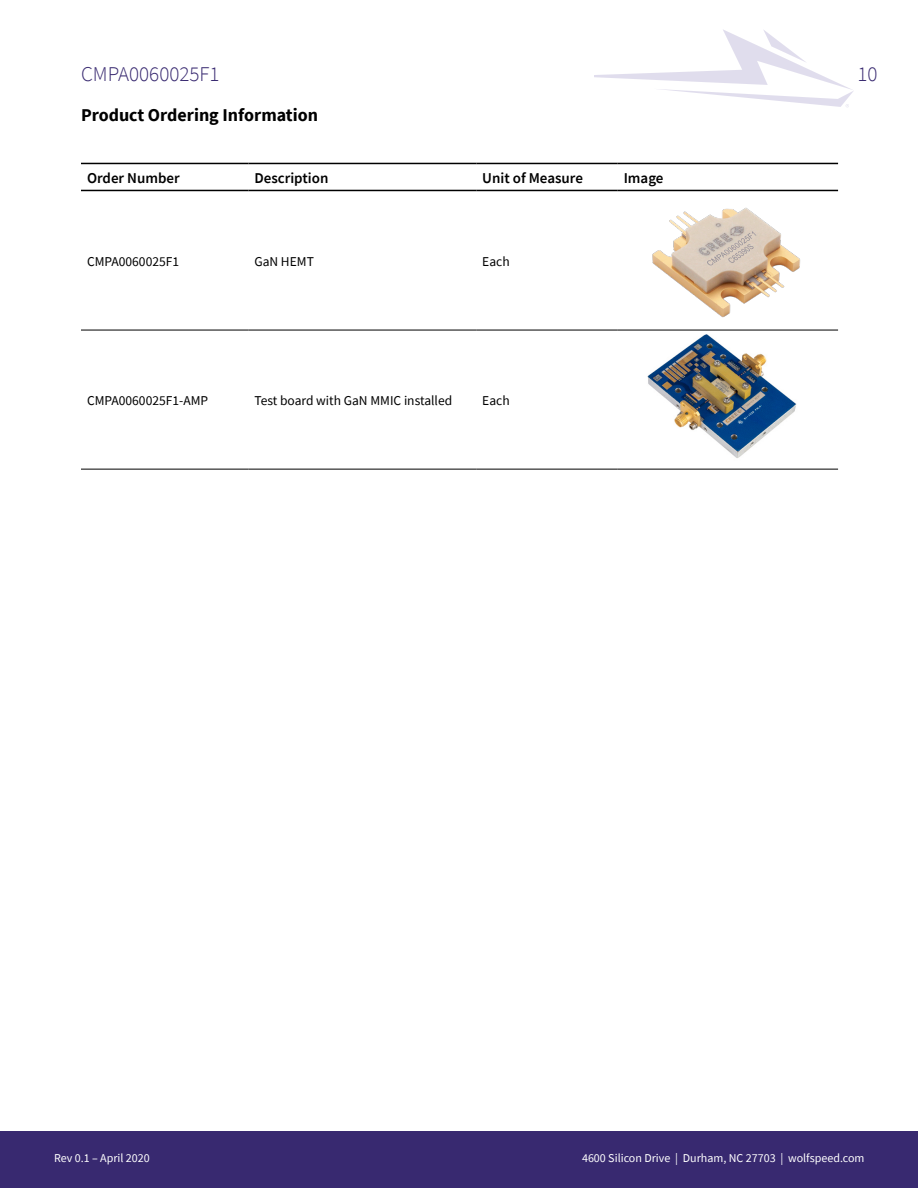
<style>
.page{position:relative;width:918px;height:1188px;background:#fff}
.page>*{position:absolute;margin:0;border:0;box-sizing:border-box;transform-origin:0 0}
.t1{font:300 21px "Source Sans Pro";color:#382970}
.Section{font:700 18px "Source Sans Pro";color:#000}
.t2{font:600 15px "Source Sans Pro";color:#000}
.t3{font:13.5px "Source Sans Pro";color:#000}
.t4{font:12px "Source Sans Pro";color:#fff}
</style>
<div class="page">
<svg style="left:594px;top:29px;width:259px;height:78px"></svg>
<div style="left:0;top:1131px;width:918px;height:57px;background:#382970"></div>
<hr style="left:81px;top:330px;width:167px;height:1px;background:#000">
<hr style="left:248px;top:330px;width:228px;height:1px;background:#000">
<hr style="left:476px;top:330px;width:142px;height:1px;background:#000">
<hr style="left:618px;top:330px;width:220px;height:1px;background:#000">
<hr style="left:81px;top:469px;width:167px;height:1px;background:#000">
<hr style="left:248px;top:469px;width:228px;height:1px;background:#000">
<hr style="left:476px;top:469px;width:142px;height:1px;background:#000">
<hr style="left:618px;top:469px;width:220px;height:1px;background:#000">
<hr style="left:81px;top:163px;width:167px;height:1px;background:#000">
<hr style="left:248px;top:163px;width:228px;height:1px;background:#000">
<hr style="left:476px;top:163px;width:142px;height:1px;background:#000">
<hr style="left:618px;top:163px;width:220px;height:1px;background:#000">
<hr style="left:81px;top:190px;width:167px;height:1px;background:#000">
<hr style="left:248px;top:190px;width:228px;height:1px;background:#000">
<hr style="left:476px;top:190px;width:142px;height:1px;background:#000">
<hr style="left:618px;top:190px;width:220px;height:1px;background:#000">
<img style="left:652px;top:207px;width:149px;height:111px">
<img style="left:647px;top:334px;width:150px;height:124px">
<h1 class="t1" style="left:81px;top:61px;width:140px">CMPA0060025F1</h1>
<h1 class="t1" style="left:857px;top:61px;width:22px">10</h1>
<p class="Section" style="left:81px;top:103px;width:239px">Product Ordering Information</p>
<p class="t2" style="left:87px;top:168px;width:94px">Order Number</p>
<p class="t2" style="left:254px;top:168px;width:76px">Description</p>
<p class="t2" style="left:482px;top:168px;width:102px">Unit of Measure</p>
<p class="t2" style="left:624px;top:168px;width:41px">Image</p>
<p class="t3" style="left:87px;top:252px;width:94px">CMPA0060025F1</p>
<p class="t3" style="left:254px;top:252px;width:61px">GaN HEMT</p>
<p class="t3" style="left:482px;top:252px;width:29px">Each</p>
<p class="t3" style="left:87px;top:392px;width:123px">CMPA0060025F1-AMP</p>
<p class="t3" style="left:254px;top:392px;width:199px">Test board with GaN MMIC installed</p>
<p class="t3" style="left:482px;top:392px;width:29px">Each</p>
<p class="t4" style="left:54px;top:1150px;width:97px">Rev 0.1 – April 2020</p>
<p class="t4" style="left:582px;top:1150px;width:284px">4600 Silicon Drive | Durham, NC 27703 | wolfspeed.com</p>
</div>
